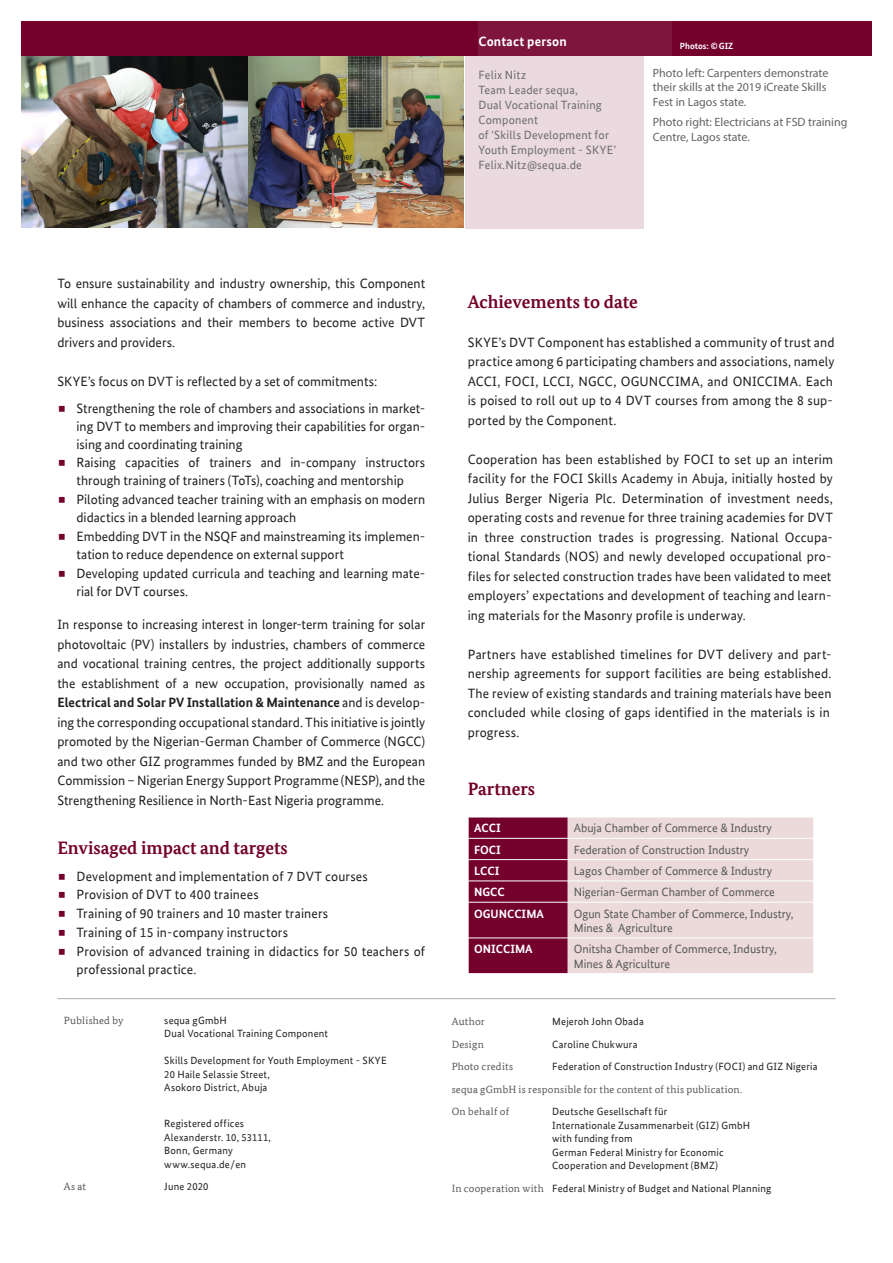
<style>
.page{position:relative;width:893px;height:1263px;background:#fff}
.page>*{position:absolute;margin:0;border:0;box-sizing:border-box;transform-origin:0 0}
.Headline_level_1{font:700 18px "Bundes Serif";color:#73012b}
.Paragraph{font:700 18px "Bundes Serif";color:#73012b}
.Paragraph-2{font:13.5px/19.5px "Bundes Sans";letter-spacing:.005em;color:#231f20;text-align:justify}
.Contact_person_title{font:700 13.5px "Bundes Sans";letter-spacing:.015em;color:#fff}
.Project_information{font:12px/14.4px "Bundes Sans";color:#57585a}
.Chart_photo_descript{font:12px/14.4px "Myriad Pro";color:#636366}
.Contact_information{font:12px/15px "Bundes Sans";letter-spacing:.015em;color:#6c6d70}
.Project_information-2{font:700 12px "Bundes Sans";color:#fff}
.Imprint{font:10.5px/13.5px "Bundes Sans";letter-spacing:.02em;color:#231f20}
.Imprint-2{font:10.5px "Bundes Serif";letter-spacing:.02em;color:#57585a}
.Photo_credits{font:700 9px "Bundes Sans";color:#fff}
.s1{font-weight:700}
.s2{font-family:"Bundes Serif";color:#57585a}
</style>
<div class="page">
<hr style="left:57px;top:998px;width:779px;height:1px;background:#aaabaf">
<svg style="left:21px;top:21px;width:851px;height:34px;background:#75052e"></svg>
<div style="left:466px;top:55px;width:178px;height:174px;background:#ead9df"></div>
<img style="left:21px;top:57px;width:226px;height:170px">
<img style="left:249px;top:57px;width:214px;height:170px">
<svg style="left:468px;top:817px;width:345px;height:156px;background:#ca9da9"></svg>
<hr style="left:468px;top:902px;width:1px;height:36px;background:#fff">
<hr style="left:468px;top:938px;width:1px;height:35px;background:#fff">
<hr style="left:468px;top:838px;width:100px;height:1px;background:#fff">
<hr style="left:568px;top:838px;width:245px;height:1px;background:#fff">
<hr style="left:468px;top:859px;width:100px;height:1px;background:#fff">
<hr style="left:568px;top:859px;width:245px;height:1px;background:#fff">
<hr style="left:468px;top:880px;width:100px;height:1px;background:#fff">
<hr style="left:568px;top:880px;width:245px;height:1px;background:#fff">
<hr style="left:468px;top:937px;width:100px;height:1px;background:#fff">
<hr style="left:568px;top:937px;width:245px;height:1px;background:#fff">
<hr style="left:468px;top:902px;width:100px;height:1px;background:#fff">
<hr style="left:568px;top:902px;width:245px;height:1px;background:#fff">
<p class="Contact_person_title" style="left:478px;top:33px;width:90px">Contact person</p>
<p class="Photo_credits" style="left:680px;top:41px;width:55px">Photos: ©GIZ</p>
<p class="Contact_information" style="left:478px;top:67px;width:49px">Felix Nitz</p>
<p class="Contact_information" style="left:478px;top:82px;width:125px">Team Leader sequa,<br>Dual Vocational Training<br>Component</p>
<p class="Contact_information" style="left:478px;top:127px;width:139px">of 'Skills Development for<br>Youth Employment - SKYE’</p>
<p class="Contact_information" style="left:478px;top:157px;width:105px">Felix.Nitz@sequa.de</p>
<p class="Chart_photo_descript" style="left:653px;top:65px;width:177px">Photo left: Carpenters demonstrate their skills at the 2019 iCreate Skills<br>Fest in Lagos state.</p>
<p class="Chart_photo_descript" style="left:653px;top:115px;width:196px">Photo right: Electricians at FSD training<br>Centre, Lagos state.</p>
<p class="Paragraph-2" style="left:57px;top:274px;width:369px">To ensure sustainability and industry ownership, this Component will enhance the capacity of chambers of commerce and industry, business associations and their members to become active DVT drivers and providers.</p>
<p class="Paragraph-2" style="left:57px;top:371px;width:322px">SKYE’s focus on DVT is reflected by a set of commitments:</p>
<p class="Paragraph-2" style="left:77px;top:399px;width:350px;line-height:18px">Strengthening the role of chambers and associations in market&shy;ing DVT to members and improving their capabilities for organ&shy;ising and coordinating training</p>
<p class="Paragraph-2" style="left:77px;top:454px;width:350px;line-height:18px">Raising capacities of trainers and in-company instructors through training of trainers (ToTs), coaching and mentorship</p>
<p class="Paragraph-2" style="left:77px;top:490px;width:350px;line-height:18px">Piloting advanced teacher training with an emphasis on modern didactics in a blended learning approach</p>
<p class="Paragraph-2" style="left:77px;top:527px;width:350px;line-height:18px">Embedding DVT in the NSQF and mainstreaming its implemen&shy;tation to reduce dependence on external support</p>
<p class="Paragraph-2" style="left:77px;top:564px;width:350px;line-height:18px">Developing updated curricula and teaching and learning mate&shy;rial for DVT courses.</p>
<p class="Paragraph-2" style="left:57px;top:615px;width:369px">In response to increasing interest in longer-term training for solar photovoltaic (PV) installers by industries, chambers of commerce and vocational training centres, the project additionally supports the establishment of a new occupation, provisionally named as <span class="s1">Electrical and Solar PV Installation &amp; Maintenance</span> and is develop&shy;ing the corresponding occupational standard. This initiative is jointly promoted by the Nigerian-German Chamber of Commerce (NGCC) and two other GIZ programmes funded by BMZ and the European Commission – Nigerian Energy Support Programme (NESP), and the Strengthening Resilience in North-East Nigeria programme.</p>
<p class="Paragraph" style="left:57px;top:837px;width:232px">Envisaged impact and targets</p>
<p class="Paragraph-2" style="left:77px;top:866px;width:293px">Development and implementation of 7 DVT courses</p>
<p class="Paragraph-2" style="left:77px;top:885px;width:184px">Provision of DVT to 400 trainees</p>
<p class="Paragraph-2" style="left:77px;top:904px;width:253px">Training of 90 trainers and 10 master trainers</p>
<p class="Paragraph-2" style="left:77px;top:922px;width:213px">Training of 15 in-company instructors</p>
<p class="Paragraph-2" style="left:77px;top:942px;width:350px;line-height:18px">Provision of advanced training in didactics for 50 teachers of professional practice.</p>
<p class="Imprint-2" style="left:64px;top:1014px;width:61px">Published by</p>
<p class="Imprint" style="left:164px;top:1013px;width:165px">sequa gGmbH<br>Dual Vocational Training Component</p>
<p class="Imprint" style="left:164px;top:1054px;width:224px">Skills Development for Youth Employment - SKYE<br>20 Haile Selassie Street,<br>Asokoro District, Abuja</p>
<p class="Imprint" style="left:164px;top:1117px;width:108px">Registered offices<br>Alexanderstr. 10, 53111,<br>Bonn, Germany www.sequa.de/en</p>
<p class="Imprint-2" style="left:64px;top:1181px;width:24px">As at</p>
<p class="Imprint" style="left:164px;top:1180px;width:46px">June 2020</p>
<p class="Headline_level_1" style="left:468px;top:291px;width:172px">Achievements to date</p>
<p class="Paragraph-2" style="left:468px;top:332px;width:368px">SKYE’s DVT Component has established a community of trust and practice among 6 participating chambers and associations, namely ACCI, FOCI, LCCI, NGCC, OGUNCCIMA, and ONICCIMA. Each is poised to roll out up to 4 DVT courses from among the 8 sup&shy;ported by the Component.</p>
<p class="Paragraph-2" style="left:468px;top:449px;width:367px">Cooperation has been established by FOCI to set up an interim facility for the FOCI Skills Academy in Abuja, initially hosted by Julius Berger Nigeria Plc. Determination of investment needs, operating costs and revenue for three training academies for DVT in three construction trades is progressing. National Occupa&shy;tional Standards (NOS) and newly developed occupational pro&shy;files for selected construction trades have been validated to meet employers’ expectations and development of teaching and learn&shy;ing materials for the Masonry profile is underway.</p>
<p class="Paragraph-2" style="left:468px;top:644px;width:365px">Partners have established timelines for DVT delivery and part&shy;nership agreements for support facilities are being established.<br>The review of existing standards and training materials have been concluded while closing of gaps identified in the materials is in progress.</p>
<p class="Headline_level_1" style="left:468px;top:778px;width:69px">Partners</p>
<p class="Project_information-2" style="left:474px;top:821px;width:28px">ACCI</p>
<p class="Project_information" style="left:574px;top:821px;width:199px">Abuja Chamber of Commerce &amp; Industry</p>
<p class="Project_information-2" style="left:474px;top:842px;width:28px">FOCI</p>
<p class="Project_information" style="left:574px;top:842px;width:177px">Federation of Construction Industry</p>
<p class="Project_information-2" style="left:474px;top:864px;width:27px">LCCI</p>
<p class="Project_information" style="left:574px;top:864px;width:200px">Lagos Chamber of Commerce &amp; Industry</p>
<p class="Project_information-2" style="left:474px;top:885px;width:32px">NGCC</p>
<p class="Project_information" style="left:574px;top:885px;width:203px">Nigerian-German Chamber of Commerce</p>
<p class="Project_information-2" style="left:474px;top:906px;width:71px">OGUNCCIMA</p>
<p class="Project_information" style="left:574px;top:906px;width:221px">Ogun State Chamber of Commerce, Industry,<br>Mines &amp; Agriculture</p>
<p class="Project_information-2" style="left:474px;top:942px;width:60px">ONICCIMA</p>
<p class="Project_information" style="left:574px;top:942px;width:205px">Onitsha Chamber of Commerce, Industry,<br>Mines &amp; Agriculture</p>
<p class="Imprint-2" style="left:452px;top:1016px;width:35px">Author</p>
<p class="Imprint" style="left:552px;top:1015px;width:93px">Mejeroh John Obada</p>
<p class="Imprint-2" style="left:452px;top:1038px;width:34px">Design</p>
<p class="Imprint" style="left:552px;top:1037px;width:87px">Caroline Chukwura</p>
<p class="Imprint-2" style="left:452px;top:1061px;width:63px">Photo credits</p>
<p class="Imprint" style="left:552px;top:1060px;width:267px">Federation of Construction Industry (FOCI) and GIZ Nigeria</p>
<p class="Imprint-2" style="left:452px;top:1083px;width:292px">sequa gGmbH is responsible for the content of this publication.</p>
<p class="Imprint-2" style="left:452px;top:1106px;width:59px">On behalf of</p>
<p class="Imprint" style="left:552px;top:1105px;width:200px">Deutsche Gesellschaft für<br>Internationale Zusammenarbeit (GIZ) GmbH with funding from<br>German Federal Ministry for Economic<br>Cooperation and Development (BMZ)</p>
<p class="Imprint" style="left:452px;top:1181px;width:321px"><span class="s2">In cooperation with</span> Federal Ministry of Budget and National Planning</p>
</div>
